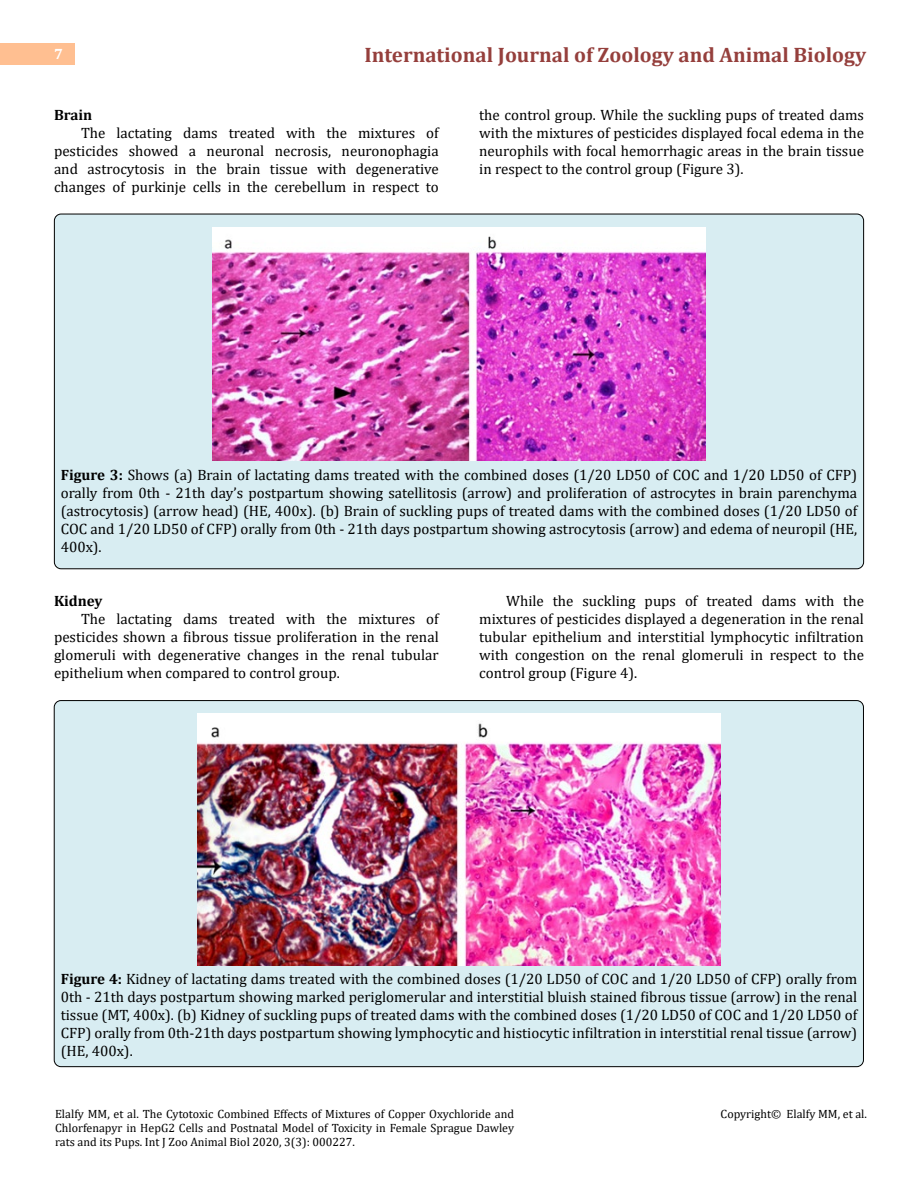
<style>
.page{position:relative;width:918px;height:1188px;background:#fff}
.page>*{position:absolute;margin:0;border:0;box-sizing:border-box;transform-origin:0 0}
.t1{font:700 21px "Cambria";color:#953f3c}
.t2{font:15px/18px "Cambria";color:#000;text-align:justify}
.t3{font:700 15px "Cambria";color:#000}
.t4{font:700 15px "Cambria";color:#fff}
.t5{font:12px/14.4px "Cambria";color:#000;text-align:justify}
.s1{font-weight:700}
</style>
<div class="page">
<div style="left:0;top:43px;width:75px;height:21px;background:#ffbf91"></div>
<div style="left:54px;top:701px;width:809px;height:366px;background:#d8edf2;border-radius:7px"></div>
<div style="left:54px;top:214px;width:810px;height:355px;background:#d8edf2;border-radius:7px"></div>
<img style="left:213px;top:228px;width:492px;height:233px">
<img style="left:197px;top:714px;width:524px;height:251px">
<p class="t4" style="left:54px;top:44px;width:10px">7</p>
<h1 class="t1" style="left:364px;top:40px;width:503px">International Journal of Zoology and Animal Biology</h1>
<p class="t3" style="left:54px;top:104px;width:40px">Brain</p>
<p class="t2" style="left:54px;top:123px;width:386px;text-indent:27px">The lactating dams treated with the mixtures of pesticides showed a neuronal necrosis, neuronophagia and astrocytosis in the brain tissue with degenerative changes of purkinje cells in the cerebellum in respect to</p>
<p class="t2" style="left:479px;top:105px;width:386px">the control group. While the suckling pups of treated dams with the mixtures of pesticides displayed focal edema in the neurophils with focal hemorrhagic areas in the brain tissue in respect to the control group (Figure 3).</p>
<p class="t2" style="left:61px;top:465px;width:798px"><span class="s1">Figure 3:</span> Shows (a) Brain of lactating dams treated with the combined doses (1/20 LD50 of COC and 1/20 LD50 of CFP) orally from 0th - 21th day’s postpartum showing satellitosis (arrow) and proliferation of astrocytes in brain parenchyma (astrocytosis) (arrow head) (HE, 400x). (b) Brain of suckling pups of treated dams with the combined doses (1/20 LD50 of COC and 1/20 LD50 of CFP) orally from 0th - 21th days postpartum showing astrocytosis (arrow) and edema of neuropil (HE, 400x).</p>
<p class="t3" style="left:54px;top:590px;width:50px">Kidney</p>
<p class="t2" style="left:54px;top:609px;width:386px;text-indent:27px">The lactating dams treated with the mixtures of pesticides shown a fibrous tissue proliferation in the renal glomeruli with degenerative changes in the renal tubular epithelium when compared to control group.</p>
<p class="t2" style="left:479px;top:591px;width:386px;text-indent:27px">While the suckling pups of treated dams with the mixtures of pesticides displayed a degeneration in the renal tubular epithelium and interstitial lymphocytic infiltration with congestion on the renal glomeruli in respect to the control group (Figure 4).</p>
<p class="t2" style="left:61px;top:969px;width:798px"><span class="s1">Figure 4:</span> Kidney of lactating dams treated with the combined doses (1/20 LD50 of COC and 1/20 LD50 of CFP) orally from 0th - 21th days postpartum showing marked periglomerular and interstitial bluish stained fibrous tissue (arrow) in the renal tissue (MT, 400x). (b) Kidney of suckling pups of treated dams with the combined doses (1/20 LD50 of COC and 1/20 LD50 of CFP) orally from 0th-21th days postpartum showing lymphocytic and histiocytic infiltration in interstitial renal tissue (arrow) (HE, 400x).</p>
<p class="t5" style="left:55px;top:1106px;width:461px">Elalfy MM, et al. The Cytotoxic Combined Effects of Mixtures of Copper Oxychloride and Chlorfenapyr in HepG2 Cells and Postnatal Model of Toxicity in Female Sprague Dawley rats and its Pups. Int J Zoo Animal Biol 2020, 3(3): 000227.</p>
<p class="t5" style="left:721px;top:1106px;width:148px">Copyright© Elalfy MM, et al.</p>
</div>
